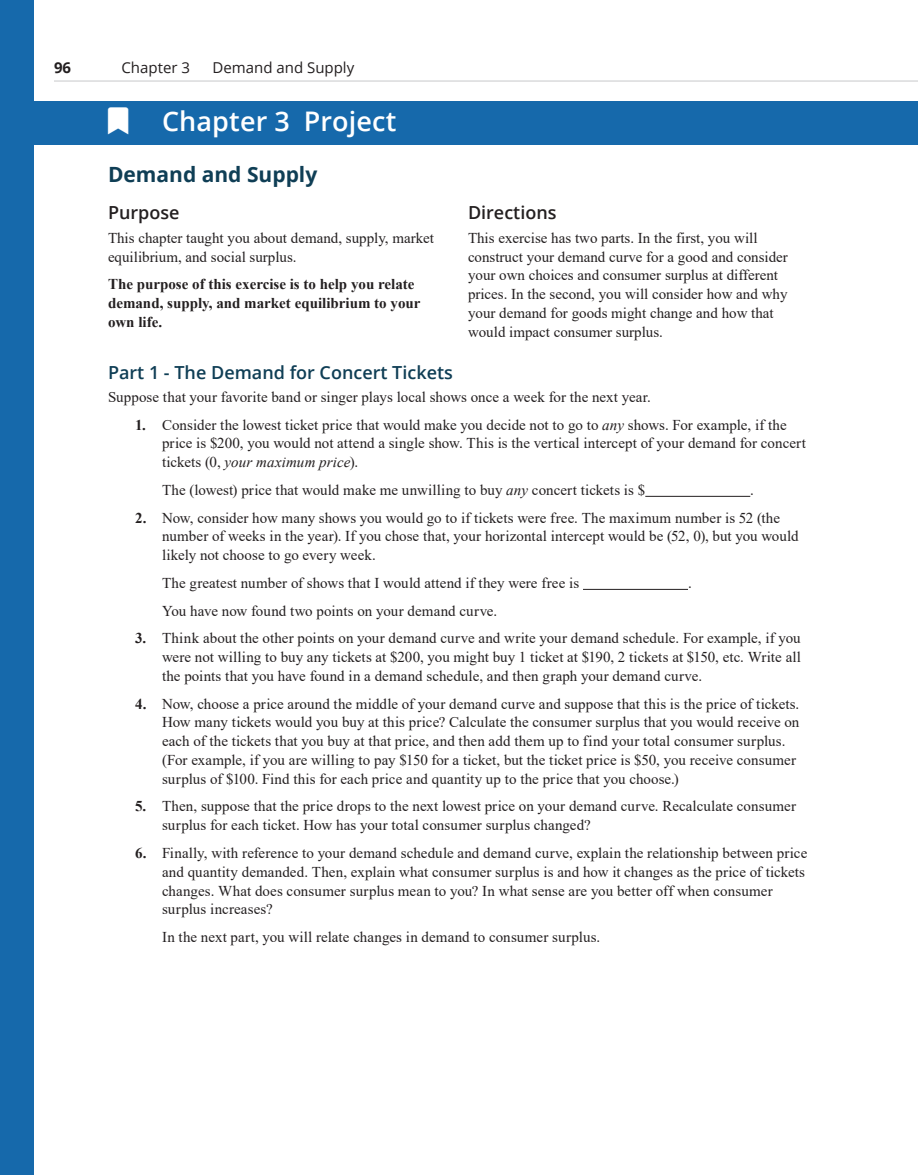
<style>
.page{position:relative;width:918px;height:1175px;background:#fff}
.page>*{position:absolute;margin:0;border:0;box-sizing:border-box;transform-origin:0 0}
.t1{font:600 27px "Open Sans";letter-spacing:.005em;color:#fff}
.h2_-_Subhead{font:700 21px "Open Sans";color:#0f3e55}
.h3_-_Heading_Level_3{font:600 18px "Open Sans";color:#0f3e55}
.h3_-_Heading_Level_3-2{font:600 18px "Open Sans";color:#231f20}
.p_-_Body_Text__Multi{font:15px/18.8px "Times New Roman";color:#231f20}
.p_-_Body_Text{font:15px "Times New Roman";letter-spacing:.005em;color:#231f20}
.p_-_Body_Text__Multi-2{font:700 15px/18.8px "Times New Roman";color:#231f20}
.t2{font:15px "Open Sans";color:#231f20}
.t3{font:700 15px "Open Sans";color:#231f20}
.s1{font-weight:700}
.s2{font-style:italic}
</style>
<div class="page">
<div style="left:0;top:0;width:34px;height:1174px;background:#1669ab"></div>
<div style="left:0;top:101px;width:918px;height:44px;background:#1669ab"></div>
<hr style="left:645px;top:496px;width:105px;height:1px;background:#231f20">
<hr style="left:583px;top:589px;width:105px;height:1px;background:#231f20">
<hr style="left:54px;top:81px;width:864px;height:1px;background:#c7c8ca">
<p class="t3" style="left:54px;top:57px;width:19px">96</p>
<p class="t2" style="left:122px;top:58px;width:70px">Chapter 3</p>
<p class="t2" style="left:213px;top:58px;width:143px">Demand and Supply</p>
<p class="t1" style="left:162px;top:103px;width:236px">Chapter 3 Project</p>
<h2 class="h2_-_Subhead" style="left:108px;top:159px;width:211px">Demand and Supply</h2>
<h3 class="h3_-_Heading_Level_3-2" style="left:108px;top:201px;width:73px">Purpose</h3>
<p class="p_-_Body_Text__Multi" style="left:108px;top:228px;width:328px">This chapter taught you about demand, supply, market equilibrium, and social surplus.</p>
<p class="p_-_Body_Text__Multi-2" style="left:108px;top:274px;width:314px">The purpose of this exercise is to help you relate demand, supply, and market equilibrium to your own life.</p>
<h3 class="h3_-_Heading_Level_3-2" style="left:468px;top:201px;width:90px">Directions</h3>
<p class="p_-_Body_Text__Multi" style="left:468px;top:228px;width:321px">This exercise has two parts. In the first, you will construct your demand curve for a good and consider your own choices and consumer surplus at different prices. In the second, you will consider how and why your demand for goods might change and how that would impact consumer surplus.</p>
<h3 class="h3_-_Heading_Level_3" style="left:108px;top:360px;width:346px">Part 1 - The Demand for Concert Tickets</h3>
<p class="p_-_Body_Text" style="left:108px;top:386px;width:544px">Suppose that your favorite band or singer plays local shows once a week for the next year.</p>
<p class="p_-_Body_Text__Multi" style="left:162px;top:415px;width:646px;text-indent:-27px"><span class="s1">1.</span> Consider the lowest ticket price that would make you decide not to go to <span class="s2">any</span> shows. For example, if the price is $200, you would not attend a single show. This is the vertical intercept of your demand for concert tickets (0, <span class="s2">your maximum price</span>).</p>
<p class="p_-_Body_Text" style="left:162px;top:479px;width:485px">The (lowest) price that would make me unwilling to buy <span class="s2">any</span> concert tickets is $</p>
<p class="p_-_Body_Text" style="left:750px;top:479px;width:5px">.</p>
<p class="p_-_Body_Text__Multi" style="left:162px;top:508px;width:638px;text-indent:-27px"><span class="s1">2.</span> Now, consider how many shows you would go to if tickets were free. The maximum number is 52 (the number of weeks in the year). If you chose that, your horizontal intercept would be (52, 0), but you would likely not choose to go every week.</p>
<p class="p_-_Body_Text" style="left:162px;top:572px;width:419px">The greatest number of shows that I would attend if they were free is</p>
<p class="p_-_Body_Text" style="left:688px;top:572px;width:5px">.</p>
<p class="p_-_Body_Text" style="left:162px;top:600px;width:337px">You have now found two points on your demand curve.</p>
<p class="p_-_Body_Text__Multi" style="left:162px;top:628px;width:640px;text-align:justify;text-indent:-27px"><span class="s1">3.</span> Think about the other points on your demand curve and write your demand schedule. For example, if you were not willing to buy any tickets at $200, you might buy 1 ticket at $190, 2 tickets at $150, etc. Write all the points that you have found in a demand schedule, and then graph your demand curve.</p>
<p class="p_-_Body_Text__Multi" style="left:162px;top:694px;width:639px;text-indent:-27px"><span class="s1">4.</span> Now, choose a price around the middle of your demand curve and suppose that this is the price of tickets.<br>How many tickets would you buy at this price? Calculate the consumer surplus that you would receive on each of the tickets that you buy at that price, and then add them up to find your total consumer surplus. (For example, if you are willing to pay $150 for a ticket, but the ticket price is $50, you receive consumer surplus of $100. Find this for each price and quantity up to the price that you choose.)</p>
<p class="p_-_Body_Text__Multi" style="left:162px;top:796px;width:636px;text-indent:-27px"><span class="s1">5.</span> Then, suppose that the price drops to the next lowest price on your demand curve. Recalculate consumer surplus for each ticket. How has your total consumer surplus changed?</p>
<p class="p_-_Body_Text__Multi" style="left:162px;top:843px;width:647px;text-indent:-27px"><span class="s1">6.</span> Finally, with reference to your demand schedule and demand curve, explain the relationship between price and quantity demanded. Then, explain what consumer surplus is and how it changes as the price of tickets changes. What does consumer surplus mean to you? In what sense are you better off when consumer surplus increases?</p>
<p class="p_-_Body_Text" style="left:162px;top:926px;width:440px">In the next part, you will relate changes in demand to consumer surplus.</p>
</div>
